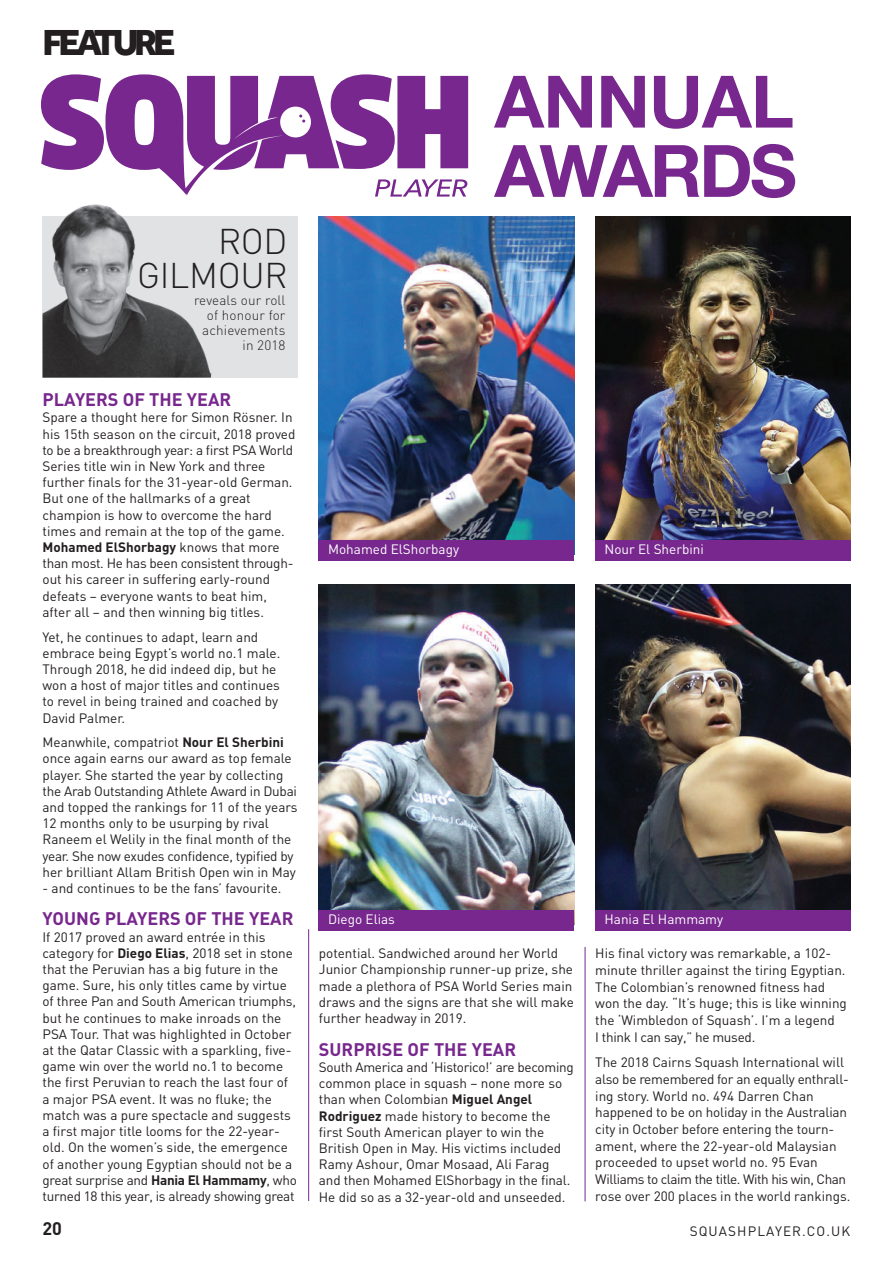
<style>
.page{position:relative;width:893px;height:1263px;background:#fff}
.page>*{position:absolute;margin:0;border:0;box-sizing:border-box;transform-origin:0 0}
.t1{font:700 72.45px/69.3px "Helvetica Neue";letter-spacing:-.025em;color:#77278d}
.t2{font:800 37.5px "Effra";letter-spacing:-.12em;color:#231f20}
.t3{font:300 35.4px/33.9px "DIN";letter-spacing:-.01em;color:#231f20;text-align:right}
.t4{font:700 18px "DIN";color:#77278d}
.t5{font:700 18px "DIN";color:#231f20}
.t6{font:13.5px/16.2px "DIN";color:#231f20}
.t7{font:13.5px "DIN";color:#fff}
.t8{font:300 13.5px/15px "DIN";letter-spacing:.01em;color:#231f20;text-align:right}
.t9{font:13.5px "DIN";letter-spacing:.08em;color:#231f20}
.s1{font-weight:700}
</style>
<div class="page">
<hr style="left:308px;top:929px;width:1px;height:272px;background:#77278d">
<hr style="left:585px;top:947px;width:1px;height:254px;background:#77278d">
<svg style="left:41px;top:74px;width:427px;height:121px;fill:#77278d"></svg>
<svg style="left:375px;top:179px;width:92px;height:18px"></svg>
<div style="left:43px;top:216px;width:255px;height:162px;background:#e1e2e4"></div>
<img style="left:43px;top:204px;width:169px;height:174px">
<img style="left:319px;top:217px;width:255px;height:323px">
<img style="left:319px;top:585px;width:255px;height:325px">
<img style="left:595px;top:217px;width:255px;height:323px">
<img style="left:595px;top:585px;width:255px;height:325px">
<div style="left:319px;top:540px;width:255px;height:21px;background:#77278d"></div>
<div style="left:319px;top:910px;width:255px;height:21px;background:#77278d"></div>
<div style="left:595px;top:540px;width:255px;height:21px;background:#77278d"></div>
<div style="left:595px;top:910px;width:255px;height:21px;background:#77278d"></div>
<h2 class="t2" style="left:43px;top:20px;width:135px">FEATURE</h2>
<h3 class="t3" style="left:137px;top:224px;width:152px">ROD<br>GILMOUR</h3>
<p class="t8" style="left:194px;top:292px;width:93px">reveals our roll of honour for achievements in 2018</p>
<h3 class="t4" style="left:43px;top:388px;width:190px">PlayerS of the Year</h3>
<p class="t6" style="left:43px;top:409px;width:254px">Spare a thought here for Simon Rösner. In his 15th season on the circuit, 2018 proved to be a breakthrough year: a first PSA World Series title win in New York and three further finals for the 31-year-old German.<br>But one of the hallmarks of a great champion is how to overcome the hard times and remain at the top of the game.<br><span class="s1">Mohamed ElShorbagy</span> knows that more than most. He has been consistent through&shy;out his career in suffering early-round defeats – everyone wants to beat him, after all – and then winning big titles.</p>
<p class="t6" style="left:43px;top:628px;width:239px">Yet, he continues to adapt, learn and embrace being Egypt’s world no.1 male.<br>Through 2018, he did indeed dip, but he won a host of major titles and continues to revel in being trained and coached by David Palmer.</p>
<p class="t6" style="left:43px;top:734px;width:257px">Meanwhile, compatriot <span class="s1">Nour El Sherbini </span>once again earns our award as top female player. She started the year by collecting the Arab Outstanding Athlete Award in Dubai and topped the rankings for 11 of the years 12 months only to be usurping by rival Raneem el Welily in the final month of the year. She now exudes confidence, typified by her brilliant Allam British Open win in May</p>
<p class="t6" style="left:43px;top:880px;width:240px">- and continues to be the fans’ favourite.</p>
<h3 class="t4" style="left:43px;top:907px;width:85px">YOUNG PLAYER</h3>
<h3 class="t4" style="left:170px;top:907px;width:53px">S OF THE</h3>
<h3 class="t4" style="left:249px;top:907px;width:12px">YEAR</h3>
<p class="t6" style="left:43px;top:928px;width:256px">If 2017 proved an award entrée in this category for <span class="s1">Diego Elias</span>, 2018 set in stone that the Peruvian has a big future in the game. Sure, his only titles came by virtue of three Pan and South American triumphs, but he continues to make inroads on the PSA Tour. That was highlighted in October at the Qatar Classic with a sparkling, five&shy;game win over the world no.1 to become the first Peruvian to reach the last four of a major PSA event. It was no fluke; the match was a pure spectacle and suggests a first major title looms for the 22-year&shy;old. On the women’s side, the emergence of another young Egyptian should not be a great surprise and <span class="s1">Hania El Hammamy</span>, who turned 18 this year, is already showing great</p>
<h1 class="t1" style="left:494px;top:65px;width:304px">ANNUAL<br>AWARDS</h1>
<p class="t7" style="left:328px;top:541px;width:132px">Mohamed ElShorbagy</p>
<p class="t7" style="left:604px;top:541px;width:101px">Nour El Sherbini</p>
<p class="t7" style="left:328px;top:911px;width:68px">Diego Elias</p>
<p class="t7" style="left:604px;top:911px;width:120px">Hania El Hammamy</p>
<p class="t6" style="left:319px;top:945px;width:257px">potential. Sandwiched around her World Junior Championship runner-up prize, she made a plethora of PSA World Series main draws and the signs are that she will make further headway in 2019.</p>
<h3 class="t4" style="left:319px;top:1037px;width:127px">SURPRISE OF THE</h3>
<h3 class="t4" style="left:472px;top:1037px;width:12px">YEAR</h3>
<p class="t6" style="left:319px;top:1058px;width:256px">South America and ‘Historico!’ are becoming common place in squash – none more so than when Colombian <span class="s1">Miguel Angel Rodriguez</span> made history to become the first South American player to win the British Open in May. His victims included Ramy Ashour, Omar Mosaad, Ali Farag and then Mohamed ElShorbagy in the final.<br>He did so as a 32-year-old and unseeded.</p>
<p class="t6" style="left:595px;top:945px;width:253px;line-height:16.8px">His final victory was remarkable, a 102- minute thriller against the tiring Egyptian.<br>The Colombian’s renowned fitness had won the day. “It’s huge; this is like winning the ‘Wimbledon of Squash’. I’m a legend<br>I think I can say,” he mused.</p>
<p class="t6" style="left:595px;top:1053px;width:257px;line-height:16.8px">The 2018 Cairns Squash International will also be remembered for an equally enthrall&shy;ing story. World no. 494 Darren Chan happened to be on holiday in the Australian city in October before entering the tourn&shy;ament, where the 22-year-old Malaysian proceeded to upset world no. 95 Evan Williams to claim the title. With his win, Chan rose over 200 places in the world rankings.</p>
<h3 class="t5" style="left:43px;top:1217px;width:21px">20</h3>
<p class="t9" style="left:690px;top:1222px;width:162px">SQUASHPLAYER.CO.UK</p>
</div>
